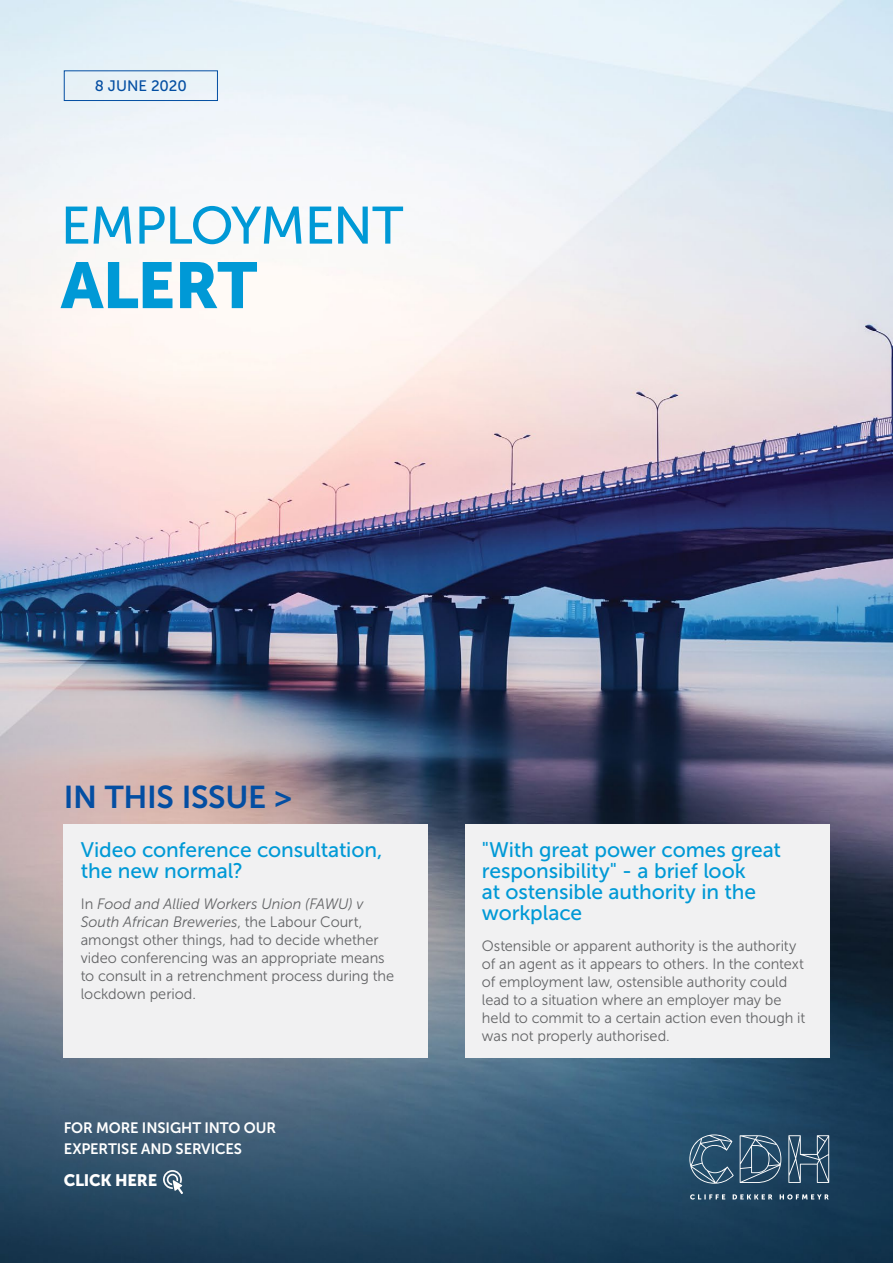
<style>
.page{position:relative;width:893px;height:1263px;background:#fff}
.page>*{position:absolute;margin:0;border:0;box-sizing:border-box;transform-origin:0 0}
.t1{font:64.5px "Museo Sans 900";letter-spacing:-.02em;color:#0099d6}
.t2{font:52.5px "Museo Sans 500";letter-spacing:-.025em;color:#0099d6}
.t3{font:31.5px "Museo Sans 700";letter-spacing:-.01em;color:#034ea2}
.t4{font:21px/21px "Museo Sans 500";letter-spacing:-.005em;color:#0099d6}
.t5{font:16.5px "Museo Sans 900";letter-spacing:-.02em;color:#fff}
.t6{font:15.15px "Museo Sans 500";letter-spacing:-.005em;color:#034ea2}
.t7{font:15px/18px "Museo Sans 300";color:#636466}
.t8{font:15px/21px "Museo Sans 700";letter-spacing:-.01em;color:#fff}
.s1{font-style:italic}
</style>
<div class="page">
<img style="left:0;top:0;width:893px;height:1263px">
<div style="left:64px;top:824px;width:364px;height:234px;background:#f1f1f2"></div>
<div style="left:465px;top:824px;width:364px;height:234px;background:#f1f1f2"></div>
<svg style="left:163px;top:1170px;width:20px;height:24px"></svg>
<svg style="left:690px;top:1194px;width:139px;height:5px"></svg>
<svg style="left:689px;top:1134px;width:45px;height:50px;background:#436780"></svg>
<svg style="left:740px;top:1135px;width:41px;height:48px;background:#45667e"></svg>
<svg style="left:788px;top:1135px;width:41px;height:48px;background:#47657d"></svg>
<div style="left:64px;top:70px;width:154px;height:31px;border:1px solid #034ea2"></div>
<p class="t6" style="left:95px;top:78px;width:93px">8 JUNE 2020</p>
<h2 class="t2" style="left:61px;top:197px;width:344px">EMPLOYMENT</h2>
<h1 class="t1" style="left:61px;top:249px;width:198px">ALERT</h1>
<h3 class="t3" style="left:64px;top:780px;width:229px">IN THIS ISSUE &gt;</h3>
<h3 class="t4" style="left:81px;top:839px;width:303px">Video conference consultation, the new normal?</h3>
<p class="t7" style="left:81px;top:895px;width:315px">In <span class="s1">Food and Allied Workers Union (FAWU) v South African Breweries</span>, the Labour Court, amongst other things, had to decide whether video conferencing was an appropriate means to consult in a retrenchment process during the lockdown period.</p>
<p class="t8" style="left:64px;top:1117px;width:214px">FOR MORE INSIGHT INTO OUR<br>EXPERTISE AND SERVICES</p>
<p class="t5" style="left:64px;top:1171px;width:95px">CLICK HERE</p>
<h3 class="t4" style="left:482px;top:839px;width:301px">"With great power comes great responsibility" - a brief look<br>at ostensible authority in the workplace</h3>
<p class="t7" style="left:482px;top:937px;width:325px">Ostensible or apparent authority is the authority of an agent as it appears to others. In the context of employment law, ostensible authority could lead to a situation where an employer may be held to commit to a certain action even though it was not properly authorised.</p>
</div>
